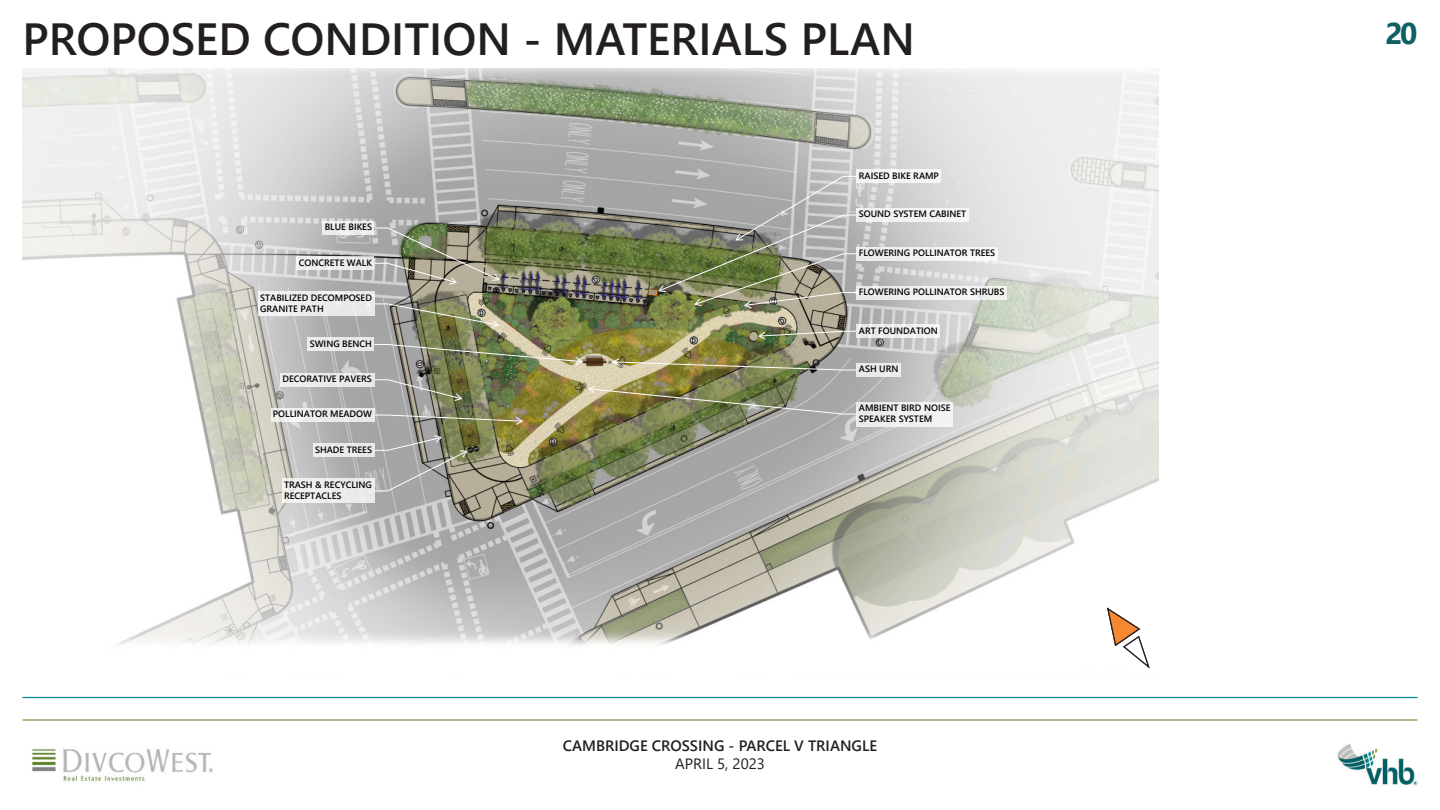
<style>
.page{position:relative;width:1440px;height:810px;background:#fff}
.page>*{position:absolute;margin:0;border:0;box-sizing:border-box;transform-origin:0 0}
.t1{font:600 45px "Segoe UI";color:#231f20}
.t2{font:700 30px "Segoe UI";color:#0d6064}
.t3{font:600 15px "Segoe UI";color:#231f20}
.t4{font:15px "Segoe UI";color:#231f20}
.Image{font:600 9.25px/10.6px "Segoe UI";color:#000}
</style>
<div class="page">
<img style="left:1337px;top:744px;width:81px;height:42px">
<hr style="left:22px;top:719px;width:1396px;height:2px;background:#769849">
<hr style="left:22px;top:697px;width:1396px;height:1px;background:#0a819a">
<img style="left:31px;top:748px;width:182px;height:36px">
<img style="left:22px;top:68px;width:1137px;height:601px">
<svg style="left:374px;top:414px;width:150px;height:11px;background:#959479"></svg>
<div style="left:271px;top:408px;width:103px;height:14px;background:#ebebeb"></div>
<svg style="left:758px;top:331px;width:99px;height:9px"></svg>
<div style="left:857px;top:324px;width:83px;height:14px;background:#efefef"></div>
<div style="left:857px;top:247px;width:141px;height:14px;background:#f4f4f4"></div>
<div style="left:857px;top:169px;width:84px;height:14px;background:#f4f4f4"></div>
<div style="left:313px;top:443px;width:61px;height:14px;background:#eaeaea"></div>
<svg style="left:374px;top:435px;width:94px;height:57px;background:#9f9f97"></svg>
<div style="left:282px;top:479px;width:92px;height:24px;background:#eee"></div>
<svg style="left:374px;top:379px;width:89px;height:22px;background:#949484"></svg>
<div style="left:280px;top:373px;width:94px;height:14px;background:#ebebeb"></div>
<div style="left:322px;top:221px;width:52px;height:14px;background:#ececec"></div>
<img style="left:374px;top:227px;width:126px;height:58px">
<div style="left:297px;top:256px;width:77px;height:14px;background:#ebebeb"></div>
<svg style="left:374px;top:303px;width:126px;height:25px;background:#919278"></svg>
<div style="left:258px;top:292px;width:116px;height:24px;background:#ededed"></div>
<div style="left:857px;top:286px;width:150px;height:13px;background:#f0f1ef"></div>
<img style="left:374px;top:344px;width:210px;height:22px">
<div style="left:308px;top:338px;width:66px;height:13px;background:#e8e8e8"></div>
<img style="left:587px;top:385px;width:270px;height:30px">
<div style="left:857px;top:402px;width:96px;height:24px;background:#efefef"></div>
<div style="left:857px;top:208px;width:112px;height:14px;background:#f3f3f3"></div>
<svg style="left:648px;top:176px;width:209px;height:133px;background:#969987"></svg>
<img style="left:612px;top:358px;width:245px;height:13px">
<div style="left:857px;top:363px;width:44px;height:14px;background:#eaeaea"></div>
<svg style="left:1106px;top:607px;width:44px;height:61px"></svg>
<p class="t1" style="left:22px;top:-3px;width:894px">PROPOSED CONDITION - MATERIALS PLAN</p>
<p class="Image" style="left:859px;top:169px;width:82px">RAISED BIKE RAMP</p>
<p class="Image" style="left:325px;top:221px;width:49px">BLUE BIKES</p>
<p class="Image" style="left:299px;top:256px;width:75px">CONCRETE WALK</p>
<p class="Image" style="left:260px;top:292px;width:113px">STABILIZED DECOMPOSED<br>GRANITE PATH</p>
<p class="Image" style="left:310px;top:337px;width:64px">SWING BENCH</p>
<p class="Image" style="left:283px;top:373px;width:91px">DECORATIVE PAVERS</p>
<p class="Image" style="left:273px;top:408px;width:101px">POLLINATOR MEADOW</p>
<p class="Image" style="left:315px;top:443px;width:58px">SHADE TREES</p>
<p class="Image" style="left:284px;top:479px;width:89px">TRASH &amp; RECYCLING<br>RECEPTACLES</p>
<p class="Image" style="left:859px;top:208px;width:109px">SOUND SYSTEM CABINET</p>
<p class="Image" style="left:859px;top:247px;width:138px">FLOWERING POLLINATOR TREES</p>
<p class="Image" style="left:859px;top:286px;width:147px">FLOWERING POLLINATOR SHRUBS</p>
<p class="Image" style="left:859px;top:324px;width:80px">ART FOUNDATION</p>
<p class="Image" style="left:859px;top:363px;width:41px">ASH URN</p>
<p class="Image" style="left:859px;top:402px;width:93px">AMBIENT BIRD NOISE<br>SPEAKER SYSTEM</p>
<h3 class="t3" style="left:563px;top:732px;width:316px">CAMBRIDGE CROSSING - PARCEL V TRIANGLE</h3>
<h3 class="t4" style="left:675px;top:750px;width:91px">APRIL 5, 2023</h3>
<h2 class="t2" style="left:1386px;top:5px;width:33px">20</h2>
</div>
